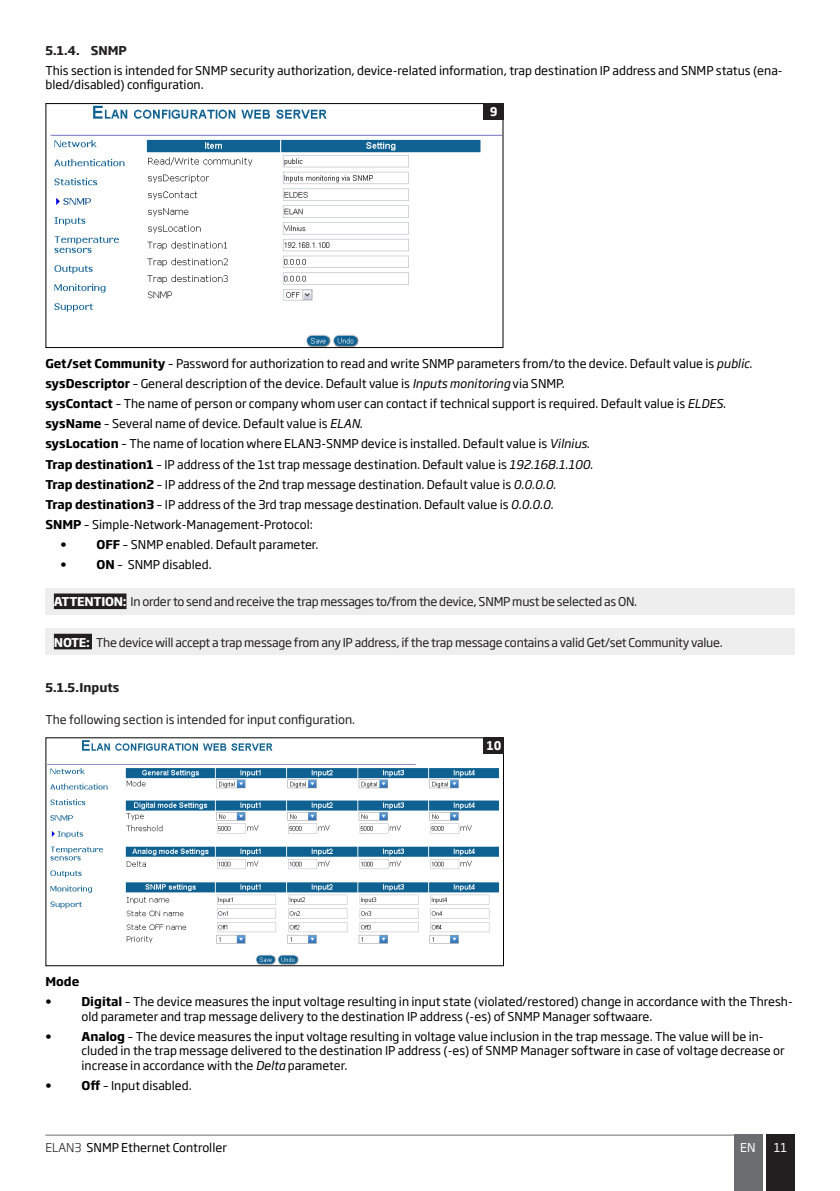
<style>
.page{position:relative;width:840px;height:1191px;background:#fff}
.page>*{position:absolute;margin:0;border:0;box-sizing:border-box;transform-origin:0 0}
.Paragraph_Style_3{font:12px/14.4px "Soho Gothic Pro";color:#000}
._02_Subheading{font:12px "Soho Gothic Pro";letter-spacing:-.02em;color:#231f20}
._02_Subheading-2{font:12px "Soho Gothic Pro";color:#231f20}
.t1{font:700 12px "Soho Gothic Pro";color:#231f20}
.Paragraph_Style_3-2{font:700 12px "Soho Gothic Pro";color:#000}
.t2{font:12px "Soho Gothic Pro";color:#fff}
.t3{font:700 12px "Neo Sans Pro";color:#fff}
.s1{font-weight:700}
.s2{font-style:italic}
.s3{font-weight:700;color:#fff}
.s4{font-weight:300;color:#231f20}
</style>
<div class="page">
<div style="left:765px;top:1134px;width:29px;height:57px;background:#231f20"></div>
<div style="left:733px;top:1134px;width:28px;height:57px;background:#6c6d70"></div>
<hr style="left:45px;top:1134px;width:688px;height:1px;background:#6c6d70">
<img style="left:50px;top:105px;width:451px;height:241px">
<div style="left:45px;top:103px;width:458px;height:245px;border:1px solid #000"></div>
<div style="left:483px;top:103px;width:20px;height:17px;background:#231f20"></div>
<div style="left:45px;top:588px;width:749px;height:27px;background:#eeeeef"></div>
<div style="left:54px;top:593px;width:72px;height:16px;background:#231f20"></div>
<div style="left:45px;top:628px;width:749px;height:27px;background:#eeeeef"></div>
<div style="left:54px;top:634px;width:38px;height:15px;background:#231f20"></div>
<img style="left:47px;top:740px;width:452px;height:224px">
<div style="left:483px;top:737px;width:21px;height:17px;background:#231f20"></div>
<p class="t1" style="left:45px;top:41px;width:83px">5.1.4. SNMP</p>
<p class="Paragraph_Style_3" style="left:45px;top:63px;width:738px">This section is intended for SNMP security authorization, device-related information, trap destination IP address and SNMP status (ena&shy;bled/disabled) configuration.</p>
<p class="t3" style="left:489px;top:104px;width:9px">9</p>
<p class="Paragraph_Style_3" style="left:45px;top:356px;width:708px"><span class="s1">Get/set Community</span> – Password for authorization to read and write SNMP parameters from/to the device. Default value is <span class="s2">public</span>.</p>
<p class="Paragraph_Style_3" style="left:45px;top:376px;width:520px"><span class="s1">sysDescriptor</span> – General description of the device. Default value is <span class="s2">Inputs monitoring</span> via SNMP.</p>
<p class="Paragraph_Style_3" style="left:45px;top:396px;width:682px"><span class="s1">sysContact</span> – The name of person or company whom user can contact if technical support is required. Default value is <span class="s2">ELDES</span>.</p>
<p class="Paragraph_Style_3" style="left:45px;top:416px;width:319px"><span class="s1">sysName</span> – Several name of device. Default value is <span class="s2">ELAN</span>.</p>
<p class="Paragraph_Style_3" style="left:45px;top:436px;width:545px"><span class="s1">sysLocation</span> – The name of location where ELAN3-SNMP device is installed. Default value is <span class="s2">Vilnius</span>.</p>
<p class="Paragraph_Style_3" style="left:45px;top:456px;width:549px"><span class="s1">Trap destination1</span> – IP address of the 1st trap message destination. Default value is <span class="s2">192.168.1.100</span>.</p>
<p class="Paragraph_Style_3" style="left:45px;top:476px;width:512px"><span class="s1">Trap destination2</span> – IP address of the 2nd trap message destination. Default value is <span class="s2">0.0.0.0</span>.</p>
<p class="Paragraph_Style_3" style="left:45px;top:496px;width:509px"><span class="s1">Trap destination3</span> – IP address of the 3rd trap message destination. Default value is <span class="s2">0.0.0.0.</span></p>
<p class="Paragraph_Style_3" style="left:45px;top:516px;width:269px"><span class="s1">SNMP</span> – Simple-Network-Management-Protocol:</p>
<p class="Paragraph_Style_3-2" style="left:60px;top:535px;width:8px">•</p>
<p class="Paragraph_Style_3" style="left:96px;top:536px;width:223px"><span class="s1">OFF</span> – SNMP enabled. Default parameter.</p>
<p class="Paragraph_Style_3-2" style="left:60px;top:555px;width:8px">•</p>
<p class="Paragraph_Style_3" style="left:96px;top:556px;width:117px"><span class="s1">ON</span> – SNMP disabled.</p>
<p class="_02_Subheading" style="left:54px;top:592px;width:584px"><span class="s3">ATTENTION:</span> In order to send and receive the trap messages to/from the device, SNMP must be selected as ON.</p>
<p class="_02_Subheading" style="left:54px;top:633px;width:670px"><span class="s3">NOTE:</span> The device will accept a trap message from any IP address, if the trap message contains a valid Get/set Community value.</p>
<p class="t1" style="left:45px;top:678px;width:75px">5.1.5.Inputs</p>
<p class="_02_Subheading-2" style="left:45px;top:710px;width:311px">The following section is intended for input configuration.</p>
<p class="t3" style="left:486px;top:738px;width:17px">10</p>
<p class="Paragraph_Style_3-2" style="left:45px;top:972px;width:35px">Mode</p>
<p class="Paragraph_Style_3-2" style="left:45px;top:992px;width:8px">•</p>
<p class="Paragraph_Style_3" style="left:81px;top:994px;width:712px"><span class="s1">Digital</span> – The device measures the input voltage resulting in input state (violated/restored) change in accordance with the Thresh&shy;old parameter and trap message delivery to the destination IP address (-es) of SNMP Manager softwaare.</p>
<p class="Paragraph_Style_3-2" style="left:45px;top:1027px;width:8px">•</p>
<p class="Paragraph_Style_3" style="left:81px;top:1028px;width:704px"><span class="s1">Analog</span> – The device measures the input voltage resulting in voltage value inclusion in the trap message. The value will be in&shy;cluded in the trap message delivered to the destination IP address (-es) of SNMP Manager software in case of voltage decrease or increase in accordance with the <span class="s2">Delta</span> parameter.</p>
<p class="Paragraph_Style_3-2" style="left:45px;top:1075px;width:8px">•</p>
<p class="Paragraph_Style_3" style="left:81px;top:1077px;width:112px"><span class="s1">Off</span> – Input disabled.</p>
<p class="Paragraph_Style_3" style="left:45px;top:1139px;width:183px"><span class="s4">ELAN3</span> SNMP Ethernet Controller</p>
<p class="t2" style="left:739px;top:1138px;width:17px">EN</p>
<p class="t2" style="left:773px;top:1137px;width:15px">11</p>
</div>
